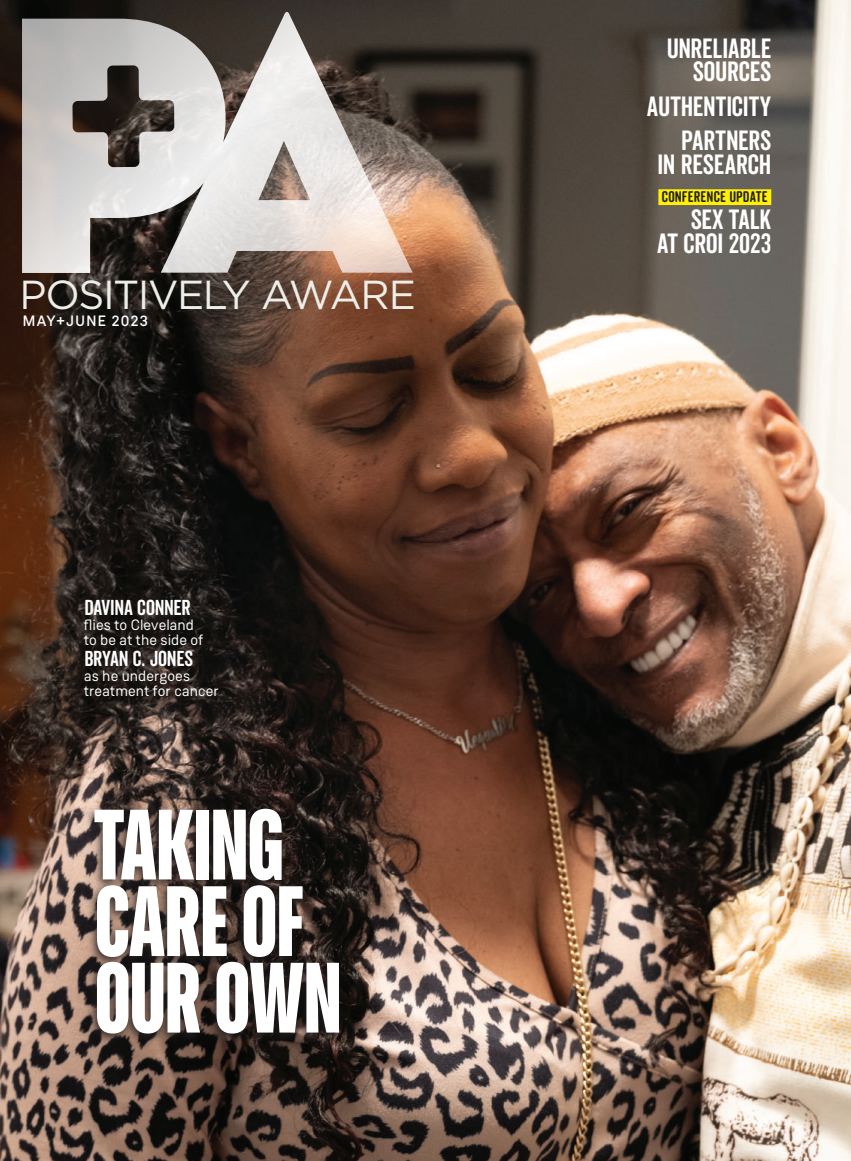
<style>
.page{position:relative;width:851px;height:1161px;background:#fff}
.page>*{position:absolute;margin:0;border:0;box-sizing:border-box;transform-origin:0 0}
.t1{font:800 99.6px/76.5px "TT Bluescreens";letter-spacing:-.02em;color:#fff}
.t2{font:42px "Gotham";letter-spacing:-.05em;color:#fff}
.t3{font:40.5px "Gotham";letter-spacing:-.04em;color:#edeee7}
.t4{font:27px/23.2px "Veneer Clean";letter-spacing:-.005em;color:#fff;text-align:right}
.t5{font:21px "Veneer Clean Soft";letter-spacing:-.01em;color:#fff}
.t6{font:15px/15px "Weissenhof Grotesk";letter-spacing:.005em;color:#fff}
.t7{font:15px "Veneer Clean Round";letter-spacing:.01em;color:#231f20}
.t8{font:500 15px "Weissenhof Grotesk";letter-spacing:.09em;color:#fff}
</style>
<div class="page">
<img style="left:0;top:0;width:850px;height:1161px">
<svg style="left:22px;top:12px;width:390px;height:261px;background:#a8a19d"></svg>
<div style="left:658px;top:189px;width:113px;height:16px;background:#fff101"></div>
<div style="left:84px;top:804px;width:261px;height:241px;background:#231f20;opacity:.85"></div>
<h3 class="t3" style="left:20px;top:269px;width:398px">POSITIVELY AWARE</h3>
<h2 class="t2" style="left:18px;top:273px;width:398px">POSITIVELY AWARE</h2>
<p class="t8" style="left:23px;top:312px;width:127px">MAY+JUNE 2023</p>
<p class="t5" style="left:84px;top:595px;width:108px">DAVINA CONNER</p>
<p class="t6" style="left:84px;top:617px;width:121px">flies to Cleveland to be at the side of</p>
<p class="t5" style="left:84px;top:646px;width:110px">BRYAN C. JONES</p>
<p class="t6" style="left:84px;top:668px;width:136px">as he undergoes treatment for cancer</p>
<h1 class="t1" style="left:94px;top:805px;width:250px">TAKING<br>CARE OF<br>OUR OWN</h1>
<p class="t4" style="left:666px;top:36px;width:106px">UNRELIABLE<br>SOURCES</p>
<p class="t4" style="left:647px;top:88px;width:126px;line-height:34.8px">AUTHENTICITY<br>PARTNERS</p>
<p class="t4" style="left:657px;top:152px;width:115px">IN RESEARCH</p>
<p class="t7" style="left:661px;top:188px;width:107px">CONFERENCE UPDATE</p>
<p class="t4" style="left:657px;top:208px;width:116px">SEX TALK<br>AT CROI 2023</p>
</div>
